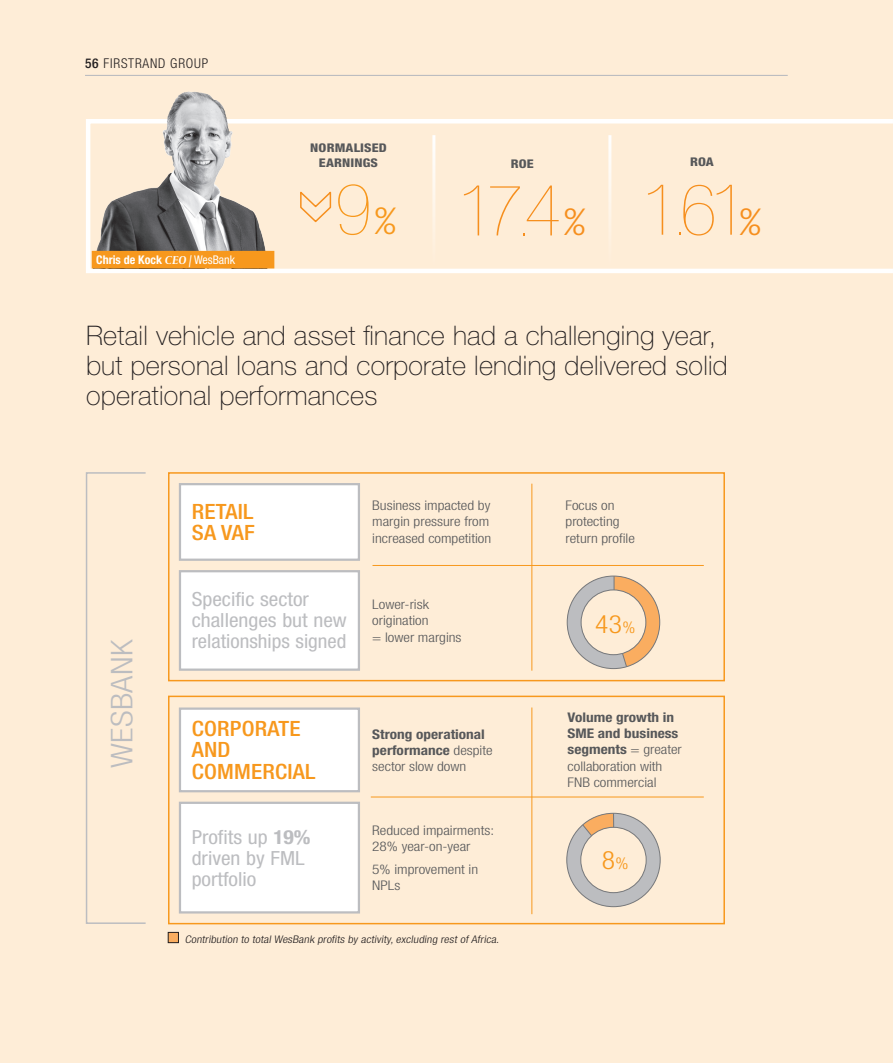
<style>
.page{position:relative;width:893px;height:1063px;background:#feedd7}
.page>*{position:absolute;margin:0;border:0;box-sizing:border-box;transform-origin:0 0}
.t1{font:200 condensed 70.5px "Helvetica Neue LT Std";letter-spacing:-.04em;color:#f68f1e;scale:1.1 1}
.t2{font:200 condensed 70.5px "Helvetica Neue LT Std";color:#f7981d;scale:1.1 1}
.t3{font:300 condensed 30px "Helvetica Neue LT Std";letter-spacing:.01em;color:#bcbdc0;scale:1.15 1}
.t4{font:100 27px/30px "Helvetica Neue LT Std";letter-spacing:.01em;color:#231f20}
.t5{font:200 condensed 25.35px "Helvetica Neue LT Std";color:#f68f1e;scale:3.06 1}
.t6{font:300 condensed 25.35px "Helvetica Neue LT Std";color:#f7981d;scale:1.1 1}
.t7{font:300 condensed 25.05px "Helvetica Neue LT Std";color:#f7981d;scale:1.1 1}
.t8{font:500 condensed 21.15px/21.8px "Helvetica Neue LT Std";letter-spacing:.01em;color:#f7981d;scale:1.1 1}
.t9{font:condensed 19.5px/21px "Helvetica Neue LT Std";color:#bcbdc0;scale:1.1 1}
.t10{font:300 condensed 13.5px "Helvetica Neue LT Std";letter-spacing:.06em;color:#231f20}
.t11{font:300 condensed 13.35px/16.2px "Helvetica Neue LT Std";color:#57585a;scale:1.15 1}
.t12{font:700 condensed 13.35px/16.2px "Helvetica Neue LT Std";color:#57585a;scale:1.15 1}
.t13{font:800 condensed 12px/14.5px "Helvetica Neue LT Std";letter-spacing:.01em;color:#57585a;text-align:center;scale:1.15 1}
.t14{font:700 condensed 12px "Helvetica Neue LT Std";color:#fff}
.t15{font:italic 300 condensed 10.5px "Helvetica Neue LT Std";letter-spacing:.01em;color:#231f20;scale:1.15 1}
.s1{font-weight:500}
.s2{font-family:"Capitolium 2";font-style:italic;font-stretch:normal}
.s3{font-weight:400}
.s4{font-family:"Capitolium 2";font-weight:300;font-stretch:normal;font-size:40.5px}
.s5{font-weight:700}
.s6{font-weight:300}
.s7{font-size:16.35px}
.s8{font-size:16.5px}
</style>
<div class="page">
<div style="left:168px;top:696px;width:557px;height:228px;border:2px solid #f7981d"></div>
<svg style="left:86px;top:119px;width:805px;height:154px"></svg>
<img style="left:86px;top:91px;width:221px;height:177px">
<div style="left:92px;top:251px;width:182px;height:17px;background:#f7981d"></div>
<svg style="left:299px;top:189px;width:33px;height:35px"></svg>
<hr style="left:432px;top:135px;width:3px;height:132px;background:#fff">
<hr style="left:608px;top:135px;width:3px;height:132px;background:#fff">
<div style="left:168px;top:472px;width:557px;height:209px;border:2px solid #f7981d"></div>
<div style="left:180px;top:484px;width:179px;height:76px;background:#fff"></div>
<div style="left:179px;top:483px;width:181px;height:78px;border:2px solid #bcbdc0"></div>
<div style="left:180px;top:571px;width:179px;height:99px;background:#fff"></div>
<div style="left:179px;top:570px;width:181px;height:101px;border:2px solid #bcbdc0"></div>
<hr style="left:372px;top:565px;width:332px;height:1px;background:#f7981d">
<hr style="left:531px;top:484px;width:1px;height:187px;background:#f7981d">
<svg style="left:567px;top:576px;width:93px;height:93px"></svg>
<div style="left:180px;top:709px;width:179px;height:82px;background:#fff"></div>
<div style="left:179px;top:708px;width:181px;height:84px;border:2px solid #bcbdc0"></div>
<div style="left:180px;top:803px;width:179px;height:109px;background:#fff"></div>
<div style="left:179px;top:802px;width:181px;height:112px;border:2px solid #bcbdc0"></div>
<hr style="left:371px;top:797px;width:333px;height:1px;background:#f7981d">
<hr style="left:531px;top:708px;width:1px;height:206px;background:#f7981d">
<svg style="left:566px;top:813px;width:95px;height:94px"></svg>
<div style="left:86px;top:472px;width:60px;height:452px;border:2px solid #bcbdc0"></div>
<svg style="left:891px;top:119px;width:2px;height:154px"></svg>
<div style="left:168px;top:932px;width:10px;height:11px;background:#faad60"></div>
<div style="left:168px;top:932px;width:11px;height:11px;border:1px solid #231f20"></div>
<hr style="left:85px;top:75px;width:703px;height:1px;background:#bcbdc0">
<p class="t10" style="left:85px;top:56px;width:125px"><span class="s1">56</span> FIRSTRAND GROUP</p>
<p class="t14" style="left:96px;top:253px;width:140px">Chris de Kock <span class="s2">CEO |</span> <span class="s3">WesBank</span></p>
<p class="t13" style="left:310px;top:140px;width:68px">NORMALISED<br>EARNINGS</p>
<h1 class="t2" style="left:335px;top:171px;width:58px">9 <span class="s4">%</span></h1>
<p class="t13" style="left:511px;top:156px;width:22px">ROE</p>
<h1 class="t1" style="left:458px;top:172px;width:118px">174 <span class="s4">%</span></h1>
<h3 class="t5" style="left:514px;top:213px;width:8px">.</h3>
<p class="t13" style="left:690px;top:154px;width:22px">ROA</p>
<h1 class="t1" style="left:642px;top:171px;width:110px">161<span class="s4">%</span></h1>
<h3 class="t5" style="left:670px;top:212px;width:8px">.</h3>
<h3 class="t4" style="left:86px;top:320px;width:643px">Retail vehicle and asset finance had a challenging year, but personal loans and corporate lending delivered solid operational performances</h3>
<h2 class="t3" style="left:105px;top:768px;width:113px;rotate:-90deg">WESBANK</h2>
<h3 class="t8" style="left:192px;top:500px;width:59px">RETAIL<br>SA VAF</h3>
<h3 class="t9" style="left:192px;top:589px;width:142px">Specific sector challenges but new relationships signed</h3>
<p class="t11" style="left:372px;top:497px;width:105px">Business impacted by margin pressure from increased competition</p>
<p class="t11" style="left:372px;top:596px;width:79px">Lower-risk origination<br>= lower margins</p>
<h3 class="t8" style="left:192px;top:717px;width:114px">CORPORATE<br>AND<br>COMMERCIAL</h3>
<h3 class="t9" style="left:192px;top:826px;width:110px">Profits up <span class="s5">19% </span>driven by FML portfolio</h3>
<p class="t12" style="left:372px;top:726px;width:106px">Strong operational performance <span class="s6">despite sector slow down</span></p>
<p class="t11" style="left:372px;top:822px;width:107px">Reduced impairments:<br>28% year-on-year</p>
<p class="t11" style="left:372px;top:861px;width:94px">5% improvement in<br>NPLs</p>
<p class="t15" style="left:185px;top:933px;width:276px">Contribution to total WesBank profits by activity, excluding rest of Africa.</p>
<p class="t11" style="left:566px;top:497px;width:62px">Focus on protecting return profile</p>
<h3 class="t7" style="left:595px;top:609px;width:38px">43<span class="s7">%</span></h3>
<p class="t11" style="left:568px;top:709px;width:101px"><span class="s5">Volume growth in<br>SME and business segments</span> = greater collaboration with<br>FNB commercial</p>
<h3 class="t6" style="left:602px;top:846px;width:26px">8<span class="s8">%</span></h3>
</div>
